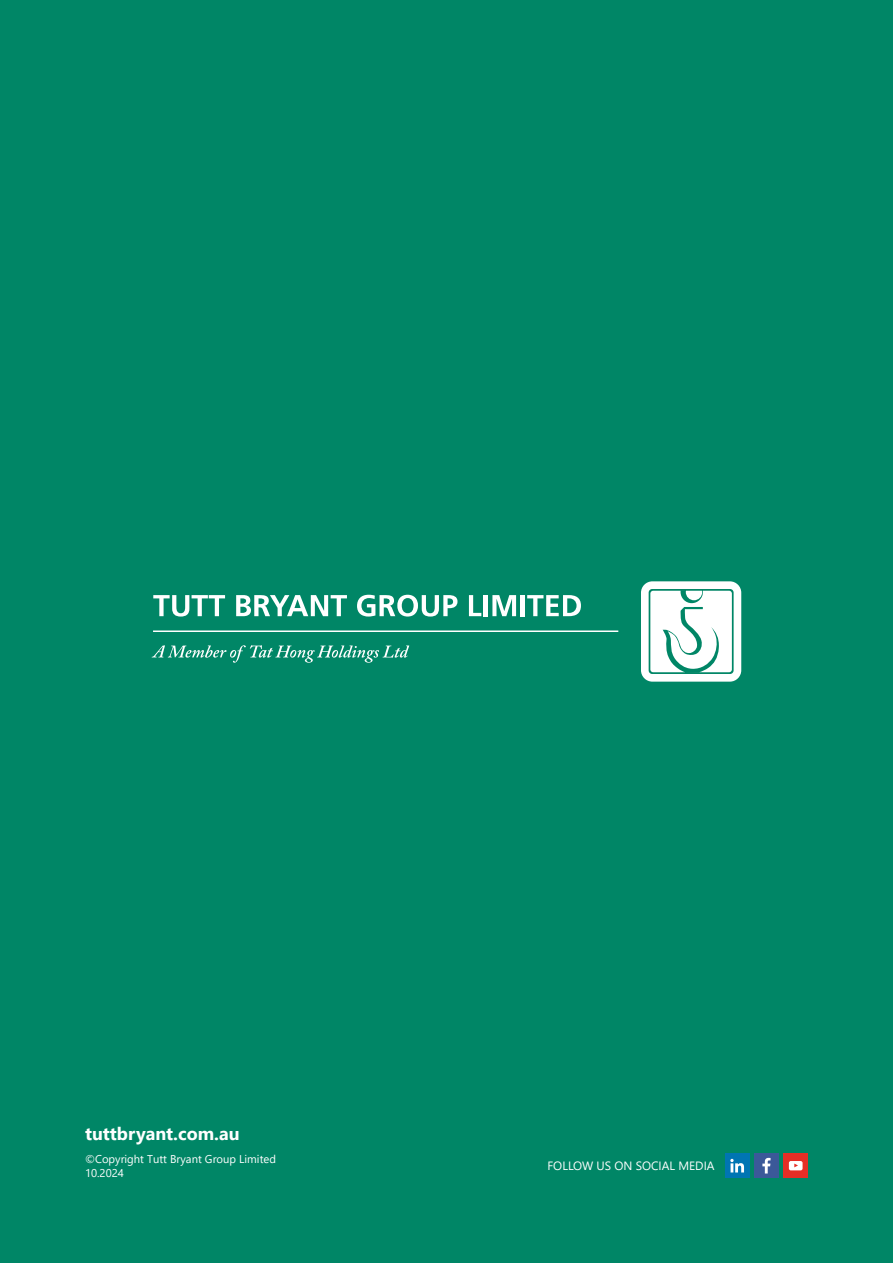
<style>
.page{position:relative;width:893px;height:1263px;background:#008666}
.page>*{position:absolute;margin:0;border:0;box-sizing:border-box;transform-origin:0 0}
.t1{font:700 18px "Segoe UI";color:#fff}
.t2{font:12px "Segoe UI";color:#fff}
.t3{font:11.25px "Segoe UI";color:#fff}
</style>
<div class="page">
<div style="left:725px;top:1153px;width:24px;height:25px;background:#0075b3"></div>
<svg style="left:730px;top:1159px;width:14px;height:13px"></svg>
<div style="left:783px;top:1153px;width:25px;height:25px;background:#e62e26"></div>
<svg style="left:789px;top:1161px;width:13px;height:9px"></svg>
<div style="left:754px;top:1153px;width:25px;height:25px;background:#3b5999"></div>
<svg style="left:762px;top:1158px;width:8px;height:15px"></svg>
<svg style="left:153px;top:595px;width:72px;height:21px"></svg>
<svg style="left:236px;top:595px;width:111px;height:21px"></svg>
<svg style="left:357px;top:595px;width:100px;height:21px"></svg>
<svg style="left:469px;top:595px;width:12px;height:21px"></svg>
<hr style="left:484px;top:595px;width:4px;height:21px;background:#fff">
<svg style="left:492px;top:595px;width:24px;height:21px"></svg>
<hr style="left:521px;top:595px;width:4px;height:21px;background:#fff">
<svg style="left:527px;top:595px;width:54px;height:21px"></svg>
<hr style="left:153px;top:630px;width:465px;height:2px;background:#fff">
<svg style="left:152px;top:645px;width:257px;height:18px"></svg>
<svg style="left:641px;top:581px;width:100px;height:101px"></svg>
<p class="t1" style="left:85px;top:1116px;width:156px">tuttbryant.com.au</p>
<p class="t3" style="left:85px;top:1148px;width:192px">©Copyright Tutt Bryant Group Limited</p>
<p class="t3" style="left:85px;top:1162px;width:40px">10.2024</p>
<p class="t2" style="left:547px;top:1154px;width:169px">FOLLOW US ON SOCIAL MEDIA</p>
</div>
